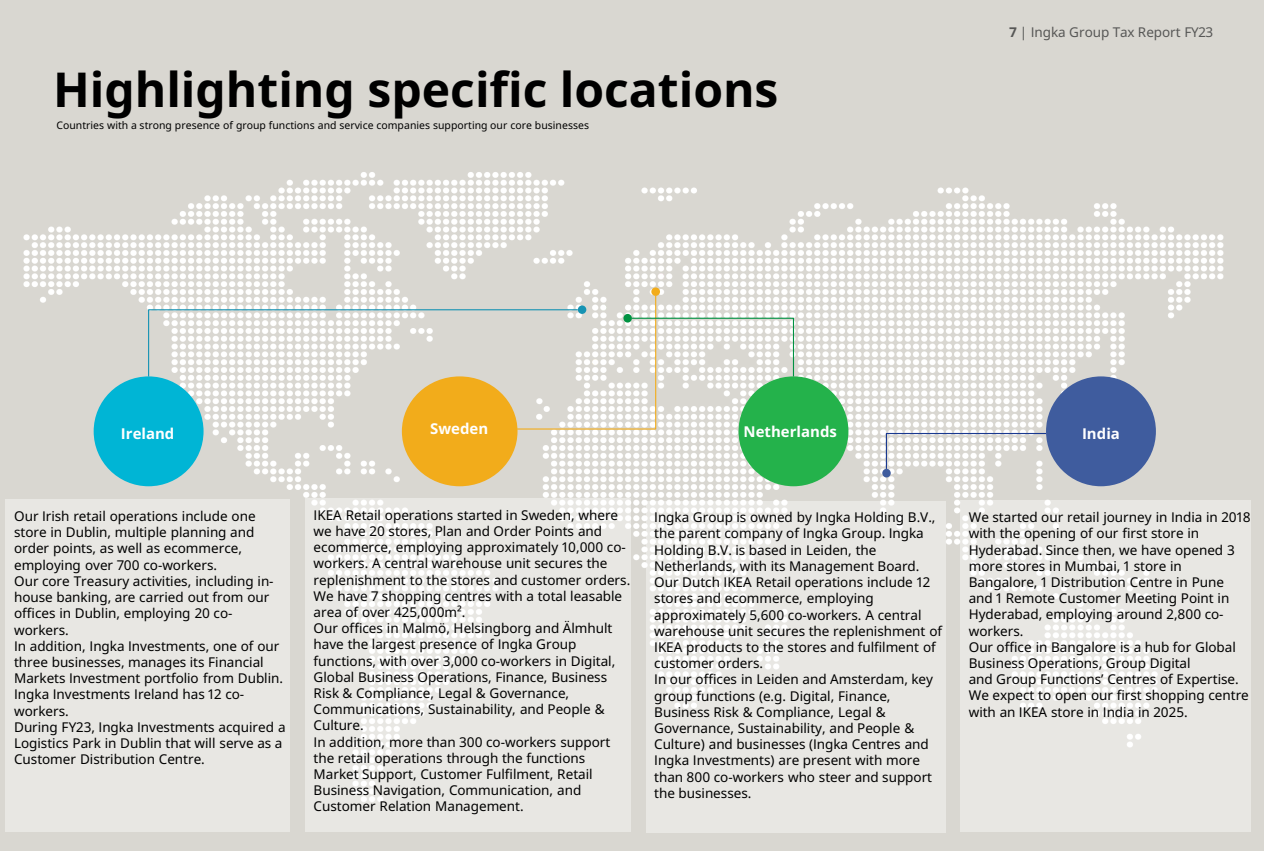
<style>
.page{position:relative;width:1264px;height:851px;background:#fff}
.page>*{position:absolute;margin:0;border:0;box-sizing:border-box;transform-origin:0 0}
.t1{font:700 48px "Noto IKEA Arabic";color:#000}
.t2{font:700 15px "Noto IKEA Latin";color:#fff}
.t3{font:13.5px/16.2px "Noto IKEA Arabic";color:#000}
.t4{font:13.5px "Noto IKEA Latin";letter-spacing:-.005em;color:#575756}
.t5{font:10.5px "Noto IKEA Arabic";letter-spacing:.005em;color:#000}
.s1{font-weight:700}
</style>
<div class="page">
<div style="left:0;top:0;width:1263px;height:850px;background:#d9d7d1"></div>
<img style="left:5px;top:172px;width:1242px;height:661px">
<div style="left:94px;top:376px;width:109px;height:110px;background:#00b5d5;border-radius:50%"></div>
<div style="left:402px;top:376px;width:115px;height:110px;background:#f2ac1b;border-radius:50%"></div>
<div style="left:738px;top:376px;width:110px;height:110px;background:#24b24b;border-radius:50%"></div>
<div style="left:651px;top:287px;width:9px;height:9px;background:#f2ac1b;border-radius:50%"></div>
<svg style="left:147px;top:295px;width:647px;height:135px"></svg>
<div style="left:645px;top:501px;width:300px;height:331px;background:#fff;opacity:.41"></div>
<div style="left:6px;top:500px;width:284px;height:332px;background:#e8e7e3"></div>
<div style="left:305px;top:498px;width:325px;height:334px;background:#fff;opacity:.41"></div>
<div style="left:960px;top:501px;width:290px;height:330px;background:#fff;opacity:.41"></div>
<div style="left:1045px;top:376px;width:110px;height:110px;background:#3f5c9e;border-radius:50%"></div>
<svg style="left:885px;top:432px;width:161px;height:38px"></svg>
<div style="left:882px;top:469px;width:8px;height:8px;background:#3f5c9e;border-radius:50%"></div>
<p class="t1" style="left:53px;top:62px;width:726px">Highlighting specific locations</p>
<p class="t5" style="left:56px;top:119px;width:534px">Countries with a strong presence of group functions and service companies supporting our core businesses</p>
<p class="t4" style="left:1009px;top:23px;width:205px"><span class="s1">7</span> | Ingka Group Tax Report FY23</p>
<p class="t2" style="left:121px;top:423px;width:55px">Ireland</p>
<p class="t2" style="left:430px;top:418px;width:60px">Sweden</p>
<p class="t2" style="left:743px;top:421px;width:95px">Netherlands</p>
<p class="t2" style="left:1081px;top:422px;width:39px">India</p>
<p class="t3" style="left:14px;top:508px;width:243px">Our Irish retail operations include one store in Dublin, multiple planning and order points, as well as ecommerce, employing over 700 co-workers.</p>
<p class="t3" style="left:14px;top:573px;width:261px">Our core Treasury activities, including in&shy;house banking, are carried out from our offices in Dublin, employing 20 co&shy;workers.</p>
<p class="t3" style="left:14px;top:638px;width:270px">In addition, Ingka Investments, one of our three businesses, manages its Financial Markets Investment portfolio from Dublin.<br>Ingka Investments Ireland has 12 co&shy;workers.</p>
<p class="t3" style="left:14px;top:719px;width:273px">During FY23, Ingka Investments acquired a<br>Logistics Park in Dublin that will serve as a<br>Customer Distribution Centre.</p>
<p class="t3" style="left:313px;top:507px;width:318px">IKEA Retail operations started in Sweden, where we have 20 stores, Plan and Order Points and ecommerce, employing approximately 10,000 co&shy;workers. A central warehouse unit secures the replenishment to the stores and customer orders.</p>
<p class="t3" style="left:313px;top:588px;width:310px">We have 7 shopping centres with a total leasable area of over 425,000m².</p>
<p class="t3" style="left:313px;top:620px;width:303px">Our offices in Malmö, Helsingborg and Älmhult have the largest presence of Ingka Group functions, with over 3,000 co-workers in Digital, Global Business Operations, Finance, Business Risk &amp; Compliance, Legal &amp; Governance, Communications, Sustainability, and People &amp; Culture.</p>
<p class="t3" style="left:313px;top:733px;width:298px">In addition, more than 300 co-workers support the retail operations through the functions Market Support, Customer Fulfilment, Retail Business Navigation, Communication, and Customer Relation Management.</p>
<p class="t3" style="left:654px;top:509px;width:283px">Ingka Group is owned by Ingka Holding B.V., the parent company of Ingka Group. Ingka Holding B.V. is based in Leiden, the Netherlands, with its Management Board.</p>
<p class="t3" style="left:654px;top:574px;width:289px">Our Dutch IKEA Retail operations include 12 stores and ecommerce, employing approximately 5,600 co-workers. A central warehouse unit secures the replenishment of IKEA products to the stores and fulfilment of customer orders.</p>
<p class="t3" style="left:654px;top:671px;width:280px">In our offices in Leiden and Amsterdam, key group functions (e.g. Digital, Finance, Business Risk &amp; Compliance, Legal &amp; Governance, Sustainability, and People &amp; Culture) and businesses (Ingka Centres and Ingka Investments) are present with more than 800 co-workers who steer and support the businesses.</p>
<p class="t3" style="left:968px;top:509px;width:283px">We started our retail journey in India in 2018 with the opening of our first store in Hyderabad. Since then, we have opened 3 more stores in Mumbai, 1 store in Bangalore, 1 Distribution Centre in Pune and 1 Remote Customer Meeting Point in Hyderabad, employing around 2,800 co&shy;workers.</p>
<p class="t3" style="left:968px;top:639px;width:271px">Our office in Bangalore is a hub for Global<br>Business Operations, Group Digital<br>and Group Functions’ Centres of Expertise.</p>
<p class="t3" style="left:968px;top:687px;width:281px">We expect to open our first shopping centre with an IKEA store in India in 2025.</p>
</div>
